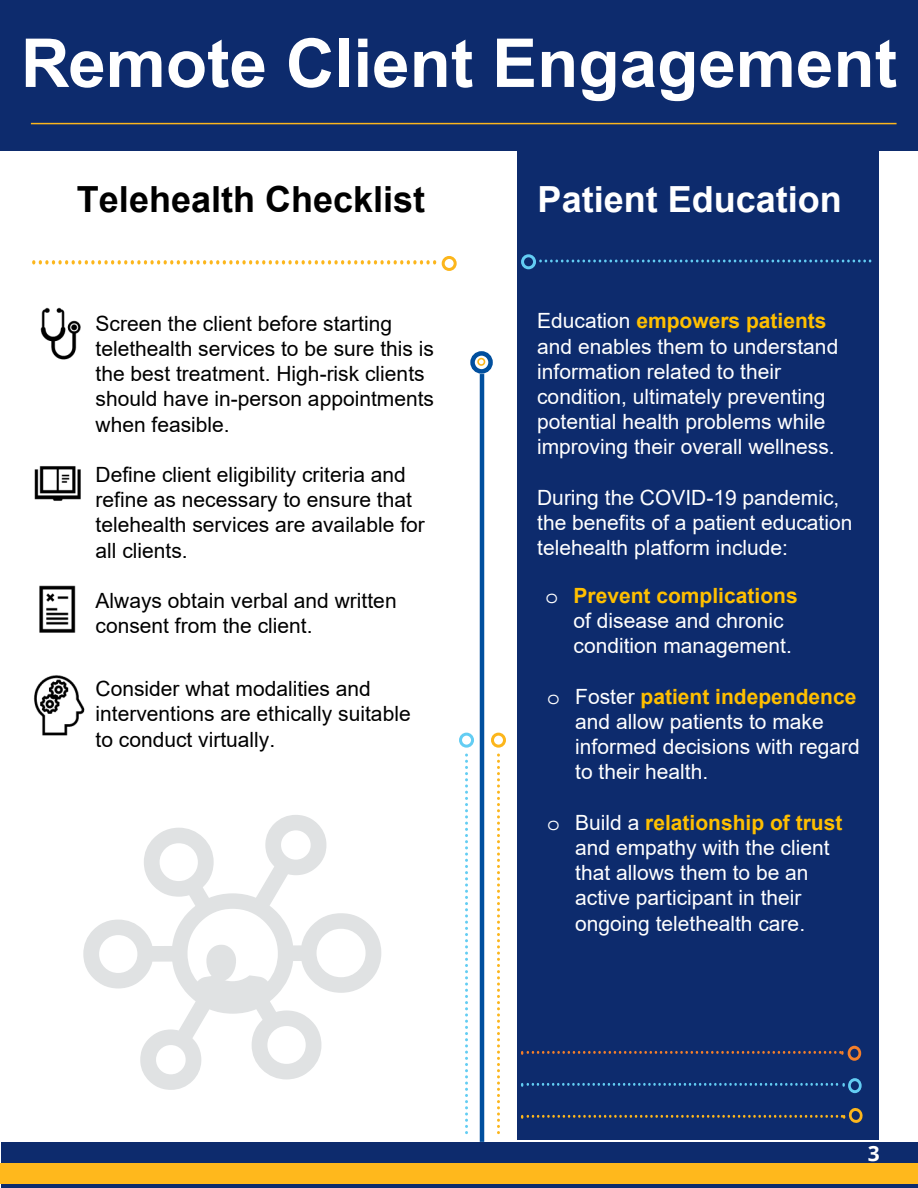
<style>
.page{position:relative;width:918px;height:1188px;background:#fff}
.page>*{position:absolute;margin:0;border:0;box-sizing:border-box;transform-origin:0 0}
.t1{font:700 67.5px "Arial";color:#fff}
.t2{font:700 36px "Arial";color:#000}
.t3{font:700 36px "Arial";color:#fff}
.t4{font:21px/25.2px "Arial";color:#fff}
.t5{font:21px/25.2px "Arial";color:#000}
.t6{font:700 21px "Open Sans";color:#fff}
.s1{font-weight:700;color:#ffbf00}
.s2{font-family:"Courier Std"}
.s3{font-style:inherit}
</style>
<div class="page">
<div style="left:1px;top:1143px;width:917px;height:45px;background:#0d2b6d"></div>
<svg style="left:479px;top:374px;width:6px;height:768px;background:#407ab6"></svg>
<div style="left:470px;top:351px;width:23px;height:23px;border:4px solid #014f9e;border-radius:50%"></div>
<div style="left:517px;top:142px;width:362px;height:998px;background:#0d2b6d"></div>
<svg style="left:465px;top:753px;width:3px;height:380px"></svg>
<div style="left:459px;top:733px;width:15px;height:15px;border:3px solid #63cdf3;border-radius:50%"></div>
<svg style="left:497px;top:753px;width:3px;height:380px"></svg>
<svg style="left:83px;top:815px;width:298px;height:275px"></svg>
<svg style="left:206px;top:945px;width:30px;height:36px"></svg>
<div style="left:0;top:1164px;width:918px;height:20px;background:#ffb81c"></div>
<svg style="left:540px;top:260px;width:332px;height:2px"></svg>
<div style="left:491px;top:733px;width:15px;height:15px;border:3px solid #fcb61c;border-radius:50%"></div>
<div style="left:521px;top:254px;width:15px;height:15px;border:3px solid #63cdf3;border-radius:50%"></div>
<svg style="left:522px;top:1051px;width:322px;height:3px"></svg>
<svg style="left:522px;top:1083px;width:323px;height:3px"></svg>
<div style="left:848px;top:1078px;width:14px;height:15px;border:3px solid #63cdf3;border-radius:50%"></div>
<svg style="left:522px;top:1108px;width:341px;height:15px"></svg>
<div style="left:848px;top:1046px;width:13px;height:15px;border:3px solid #f47f2a;border-radius:50%"></div>
<img style="left:40px;top:307px;width:41px;height:53px">
<img style="left:34px;top:466px;width:47px;height:35px">
<img style="left:39px;top:585px;width:37px;height:48px">
<img style="left:33px;top:675px;width:52px;height:61px">
<div style="left:0;top:0;width:918px;height:151px;background:#0d2b6d"></div>
<hr style="left:31px;top:123px;width:866px;height:1px;background:#fcb61c">
<svg style="left:34px;top:260px;width:403px;height:4px"></svg>
<div style="left:442px;top:256px;width:15px;height:15px;border:3px solid #fcb61c;border-radius:50%"></div>
<div style="left:477px;top:358px;width:8px;height:8px;border:2px solid #fcb61c;border-radius:50%"></div>
<h1 class="t1" style="left:21px;top:16px;width:878px">Remote Client Engagement</h1>
<h2 class="t2" style="left:77px;top:174px;width:350px">Telehealth Checklist</h2>
<p class="t5" style="left:96px;top:311px;width:340px">Screen the client before starting telethealth services to be sure this is the best treatment. High-risk clients should have in-person appointments when feasible.</p>
<p class="t5" style="left:96px;top:462px;width:331px">Define client eligibility criteria and refine as necessary to ensure that telehealth services are available for all clients.</p>
<p class="t5" style="left:96px;top:588px;width:303px">Always obtain verbal and written consent from the client.</p>
<p class="t5" style="left:96px;top:676px;width:317px">Consider what modalities and interventions are ethically suitable to conduct virtually.</p>
<h2 class="t3" style="left:538px;top:174px;width:306px">Patient Education</h2>
<p class="t4" style="left:537px;top:308px;width:303px">Education <span class="s1">empowers patients </span>and enables them to understand information related to their condition, ultimately preventing potential health problems while improving their overall wellness.</p>
<p class="t4" style="left:537px;top:485px;width:317px">During the COVID-19 pandemic, the benefits of a patient education telehealth platform include:</p>
<p class="t4" style="left:574px;top:583px;width:226px;text-indent:-28px"><span class="s2">o</span> <span class="s1">Prevent complications </span>of disease and chronic condition management<span class="s3">.</span></p>
<p class="t4" style="left:575px;top:684px;width:286px;text-indent:-28px"><span class="s2">o</span> Foster <span class="s1">patient independence </span>and allow patients to make informed decisions with regard to their health<span class="s3">.</span></p>
<p class="t4" style="left:575px;top:810px;width:269px;text-indent:-28px"><span class="s2">o</span> Build a <span class="s1">relationship of trust </span>and empathy with the client that allows them to be an active participant in their ongoing telethealth care<span class="s3">.</span></p>
<p class="t6" style="left:868px;top:1138px;width:13px">3</p>
</div>
